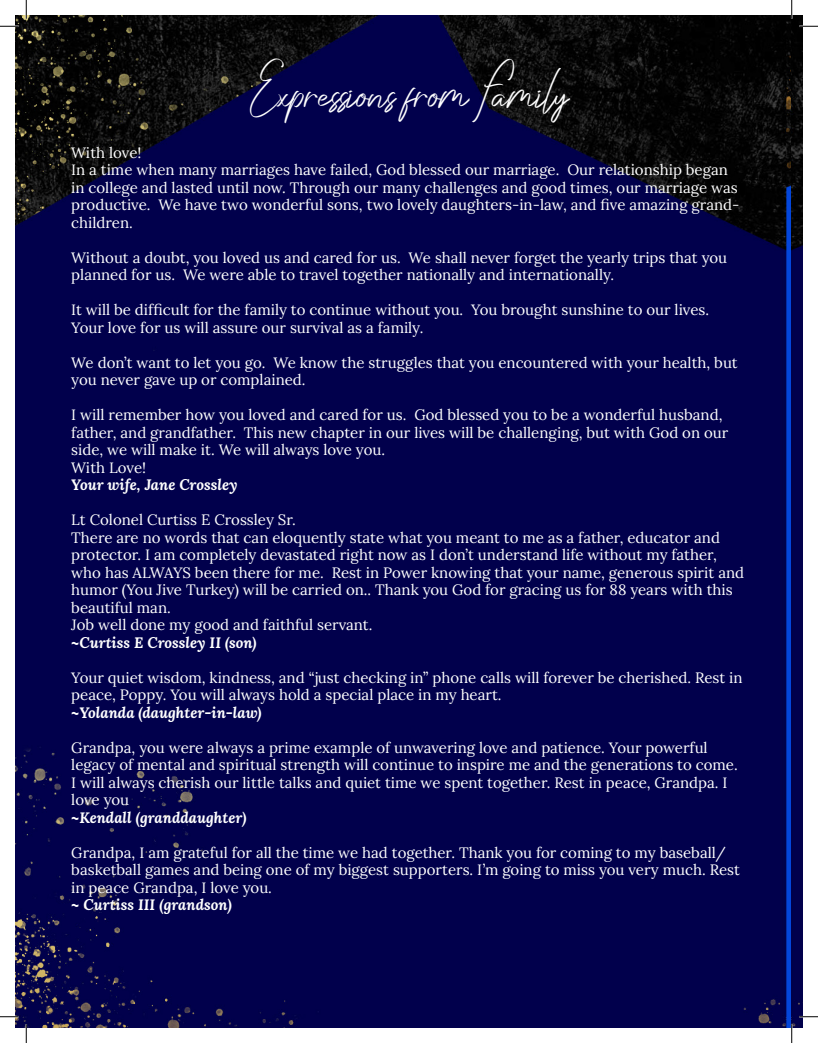
<style>
.page{position:relative;width:818px;height:1043px;background:#fff}
.page>*{position:absolute;margin:0;border:0;box-sizing:border-box;transform-origin:0 0}
.t1{font:45px "Saturday";color:#fff}
.t2{font:15px/17.5px "Lora";color:#fff}
.t3{font:italic 700 15px "Lora";color:#fff}
</style>
<div class="page">
<img style="left:15px;top:15px;width:776px;height:1012px">
<img style="left:791px;top:15px;width:11px;height:1012px">
<svg style="left:0;top:25px;width:19px;height:2px"></svg>
<svg style="left:799px;top:25px;width:19px;height:2px"></svg>
<svg style="left:0;top:1015px;width:19px;height:2px"></svg>
<svg style="left:799px;top:1015px;width:19px;height:2px"></svg>
<svg style="left:25px;top:0;width:2px;height:19px"></svg>
<svg style="left:25px;top:1024px;width:2px;height:18px"></svg>
<svg style="left:790px;top:0;width:2px;height:19px"></svg>
<svg style="left:790px;top:1024px;width:2px;height:18px"></svg>
<p class="t1" style="left:249px;top:63px;width:322px">Expressions from Family</p>
<p class="t2" style="left:71px;top:142px;width:72px">With love!</p>
<p class="t2" style="left:71px;top:160px;width:669px">In a time when many marriages have failed, God blessed our marriage. Our relationship began in college and lasted until now. Through our many challenges and good times, our marriage was productive. We have two wonderful sons, two lovely daughters-in-law, and five amazing grand&shy;children.</p>
<p class="t2" style="left:71px;top:247px;width:657px">Without a doubt, you loved us and cared for us. We shall never forget the yearly trips that you planned for us. We were able to travel together nationally and internationally.</p>
<p class="t2" style="left:71px;top:300px;width:639px">It will be difficult for the family to continue without you. You brought sunshine to our lives.<br>Your love for us will assure our survival as a family.</p>
<p class="t2" style="left:71px;top:352px;width:668px">We don’t want to let you go. We know the struggles that you encountered with your health, but you never gave up or complained.</p>
<p class="t2" style="left:71px;top:405px;width:658px">I will remember how you loved and cared for us. God blessed you to be a wonderful husband, father, and grandfather. This new chapter in our lives will be challenging, but with God on our side, we will make it. We will always love you.</p>
<p class="t2" style="left:71px;top:457px;width:76px">With Love!</p>
<p class="t3" style="left:71px;top:474px;width:168px">Your wife, Jane Crossley</p>
<p class="t2" style="left:71px;top:510px;width:226px">Lt Colonel Curtiss E Crossley Sr.</p>
<p class="t2" style="left:71px;top:527px;width:674px">There are no words that can eloquently state what you meant to me as a father, educator and protector. I am completely devastated right now as I don’t understand life without my father, who has ALWAYS been there for me. Rest in Power knowing that your name, generous spirit and humor (You Jive Turkey) will be carried on.. Thank you God for gracing us for 88 years with this beautiful man.</p>
<p class="t2" style="left:71px;top:615px;width:302px">Job well done my good and faithful servant.</p>
<p class="t3" style="left:71px;top:631px;width:187px">~Curtiss E Crossley II (son)</p>
<p class="t2" style="left:71px;top:667px;width:672px">Your quiet wisdom, kindness, and “just checking in” phone calls will forever be cherished. Rest in peace, Poppy. You will always hold a special place in my heart.</p>
<p class="t3" style="left:71px;top:701px;width:192px">~Yolanda (daughter-in-law)</p>
<p class="t2" style="left:71px;top:737px;width:668px">Grandpa, you were always a prime example of unwavering love and patience. Your powerful legacy of mental and spiritual strength will continue to inspire me and the generations to come.<br>I will always cherish our little talks and quiet time we spent together. Rest in peace, Grandpa. I love you</p>
<p class="t3" style="left:71px;top:806px;width:177px">~Kendall (granddaughter)</p>
<p class="t2" style="left:71px;top:842px;width:670px">Grandpa, I am grateful for all the time we had together. Thank you for coming to my baseball/ basketball games and being one of my biggest supporters. I’m going to miss you very much. Rest in peace Grandpa, I love you.</p>
<p class="t3" style="left:71px;top:894px;width:162px">~ Curtiss III (grandson)</p>
</div>
